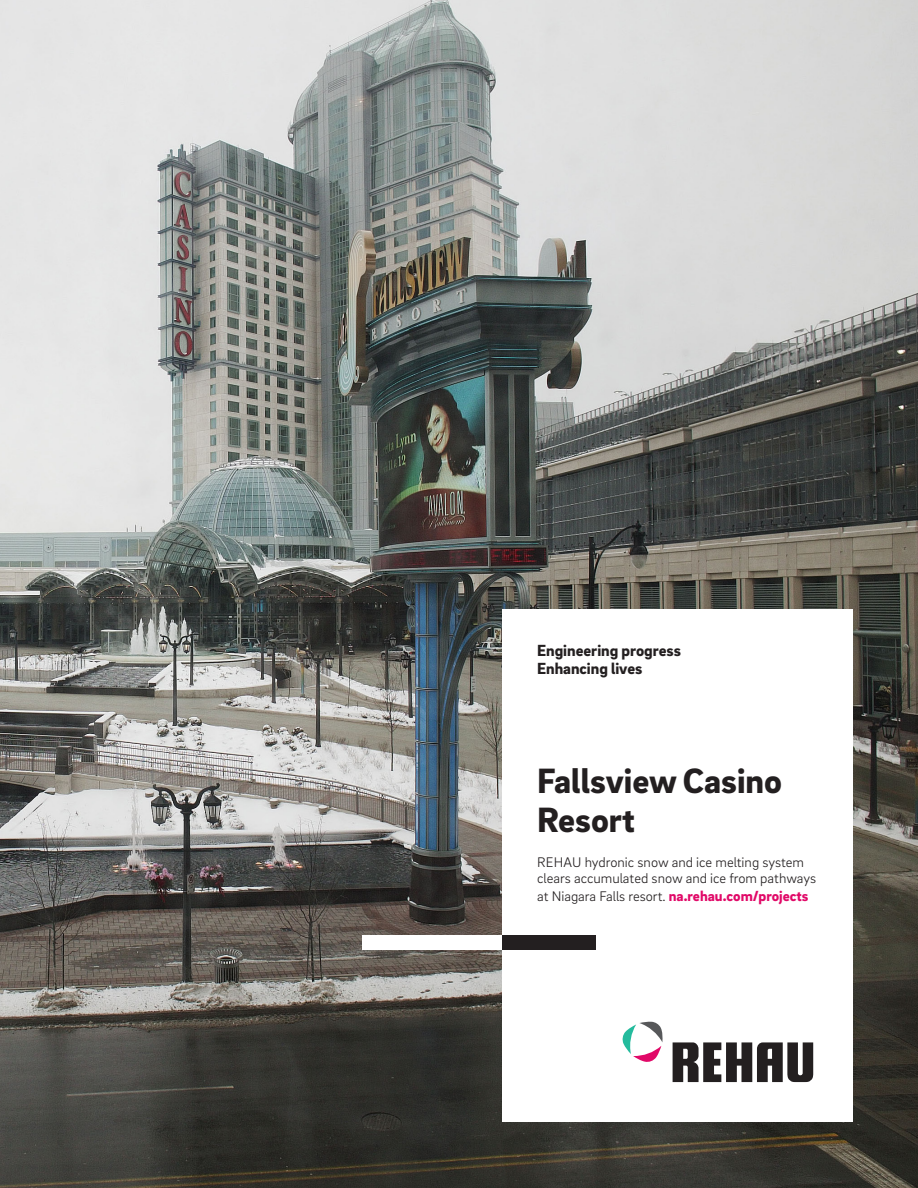
<style>
.page{position:relative;width:918px;height:1188px;background:#fff}
.page>*{position:absolute;margin:0;border:0;box-sizing:border-box;transform-origin:0 0}
.FB__Headline_-_24pt{font:900 36px/39.6px "Brix Sans";color:#231f20}
.FB__Tagline_-_11pt{font:900 16.5px/18.1px "Brix Sans";color:#231f20}
.FB__Headline_-_24pt-2{font:300 14.25px/15.6px "Brix Sans";color:#231f20}
.s1{font-weight:900;font-size:15px;color:#e10968}
</style>
<div class="page">
<img style="left:0;top:0;width:918px;height:1188px">
<div style="left:502px;top:609px;width:351px;height:513px;background:#fff"></div>
<div style="left:362px;top:935px;width:140px;height:14px;background:#fff"></div>
<div style="left:502px;top:935px;width:94px;height:14px;background:#231f20"></div>
<svg style="left:622px;top:1022px;width:41px;height:40px"></svg>
<svg style="left:673px;top:1042px;width:140px;height:40px"></svg>
<p class="FB__Tagline_-_11pt" style="left:537px;top:641px;width:145px">Engineering progress<br>Enhancing lives</p>
<p class="FB__Headline_-_24pt" style="left:537px;top:759px;width:247px">Fallsview Casino<br>Resort</p>
<p class="FB__Headline_-_24pt-2" style="left:537px;top:854px;width:281px">REHAU hydronic snow and ice melting system clears accumulated snow and ice from pathways</p>
<p class="FB__Headline_-_24pt-2" style="left:537px;top:887px;width:273px">at Niagara Falls resort. <span class="s1">na.rehau.com/projects</span></p>
</div>
